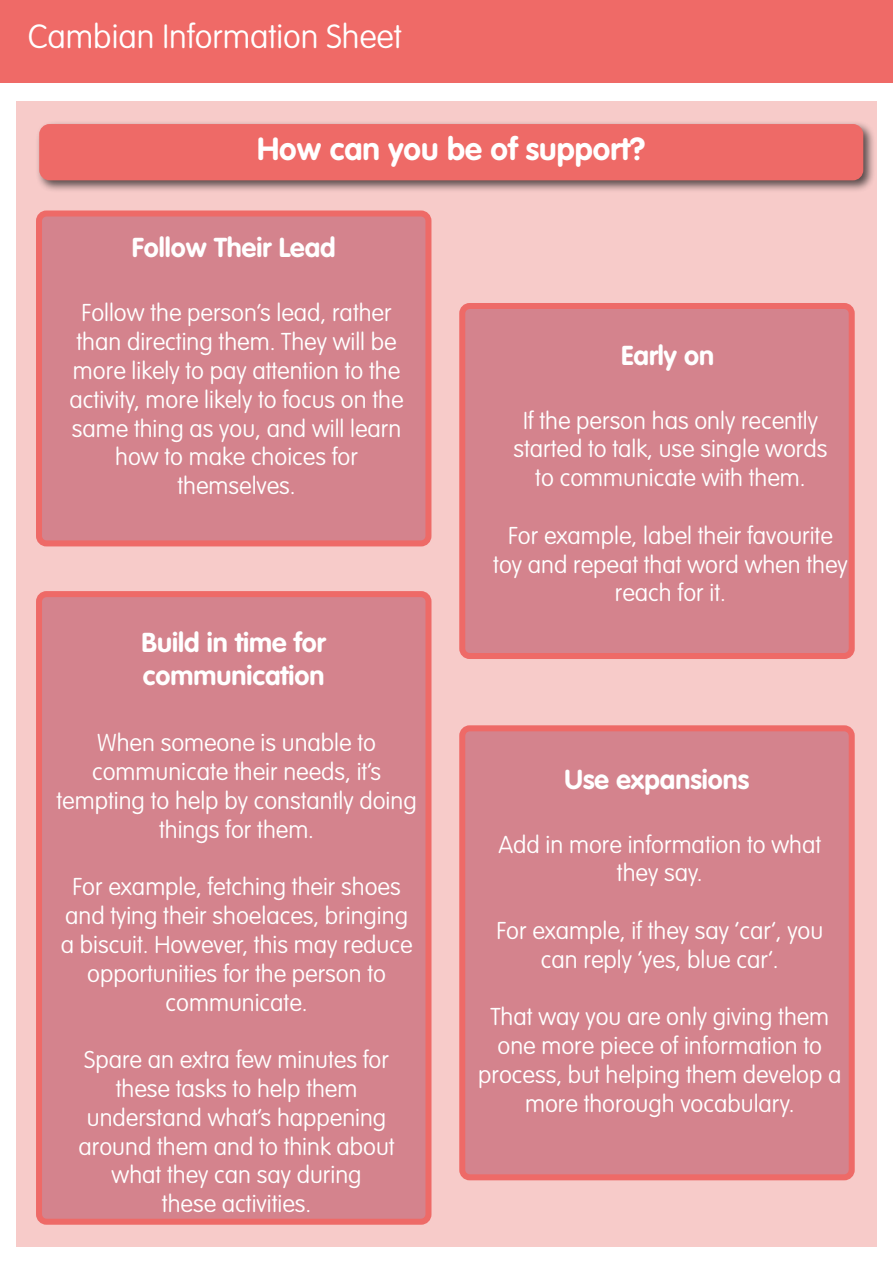
<style>
.page{position:relative;width:893px;height:1263px;background:#fff}
.page>*{position:absolute;margin:0;border:0;box-sizing:border-box;transform-origin:0 0}
.t1{font:100 33px "VAG Rounded Std";color:#fff}
.t2{font:700 31.5px "VAG Rounded Std";color:#fff}
.t3{font:700 27px "VAG Rounded Std";color:#fff}
.t4{font:100 24px/28.8px "VAG Rounded Std";color:#fff;text-align:center}
</style>
<div class="page">
<div style="left:0;top:0;width:893px;height:83px;background:#ef6a67"></div>
<div style="left:16px;top:101px;width:860px;height:1145px;background:#f7cbc9"></div>
<div style="left:35px;top:120px;width:841px;height:73px;background:#231f20;opacity:.75"></div>
<div style="left:42px;top:127px;width:818px;height:50px;background:#ee6a67;border-radius:7px"></div>
<div style="left:39px;top:124px;width:824px;height:56px;border:6px solid #ee6a67;border-radius:7px"></div>
<div style="left:39px;top:213px;width:389px;height:330px;background:#d4838d;border-radius:7px"></div>
<div style="left:36px;top:210px;width:395px;height:336px;border:6px solid #ee6a67;border-radius:7px"></div>
<div style="left:462px;top:306px;width:390px;height:350px;background:#d4838d;border-radius:7px"></div>
<div style="left:459px;top:303px;width:396px;height:356px;border:6px solid #ee6a67;border-radius:7px"></div>
<div style="left:462px;top:728px;width:390px;height:449px;background:#d4838d;border-radius:7px"></div>
<div style="left:459px;top:725px;width:396px;height:455px;border:6px solid #ee6a67;border-radius:7px"></div>
<div style="left:39px;top:594px;width:389px;height:628px;background:#d4838d;border-radius:7px"></div>
<div style="left:36px;top:591px;width:395px;height:634px;border:6px solid #ee6a67;border-radius:7px"></div>
<p class="t1" style="left:28px;top:18px;width:375px">Cambian Information Sheet</p>
<p class="t2" style="left:257px;top:130px;width:390px">How can you be of support?</p>
<p class="t3" style="left:132px;top:232px;width:205px">Follow Their Lead</p>
<p class="t4" style="left:82px;top:299px;width:312px">Follow the person’s lead, rather</p>
<p class="t4" style="left:70px;top:328px;width:335px">than directing them. They will be more likely to pay attention to the activity, more likely to focus on the same thing as you, and will learn how to make choices for</p>
<p class="t4" style="left:178px;top:472px;width:120px">themselves.</p>
<p class="t3" style="left:142px;top:627px;width:186px">Build in time for</p>
<p class="t3" style="left:143px;top:659px;width:183px">communication</p>
<p class="t4" style="left:97px;top:729px;width:280px">When someone is unable to</p>
<p class="t4" style="left:92px;top:758px;width:291px">communicate their needs, it’s</p>
<p class="t4" style="left:57px;top:787px;width:362px">tempting to help by constantly doing things for them.</p>
<p class="t4" style="left:61px;top:873px;width:353px">For example, fetching their shoes and tying their shoelaces, bringing a biscuit. However, this may reduce opportunities for the person to</p>
<p class="t4" style="left:166px;top:988px;width:144px">communicate.</p>
<p class="t4" style="left:84px;top:1046px;width:306px">Spare an extra few minutes for</p>
<p class="t4" style="left:116px;top:1075px;width:243px">these tasks to help them</p>
<p class="t4" style="left:79px;top:1104px;width:318px">understand what’s happening around them and to think about what they can say during</p>
<p class="t4" style="left:162px;top:1190px;width:151px">these activities.</p>
<p class="t3" style="left:621px;top:339px;width:95px">Early on</p>
<p class="t4" style="left:523px;top:406px;width:296px">If the person has only recently</p>
<p class="t4" style="left:513px;top:435px;width:315px">started to talk, use single words</p>
<p class="t4" style="left:535px;top:464px;width:272px">to communicate with them.</p>
<p class="t4" style="left:493px;top:522px;width:356px">For example, label their favourite toy and repeat that word when they reach for it.</p>
<p class="t3" style="left:565px;top:763px;width:186px">Use expansions</p>
<p class="t4" style="left:498px;top:830px;width:324px">Add in more information to what they say.</p>
<p class="t4" style="left:496px;top:917px;width:328px">For example, if they say ‘car’, you can reply ’yes, blue car’.</p>
<p class="t4" style="left:478px;top:1003px;width:365px">That way you are only giving them one more piece of information to process, but helping them develop a more thorough vocabulary.</p>
</div>
